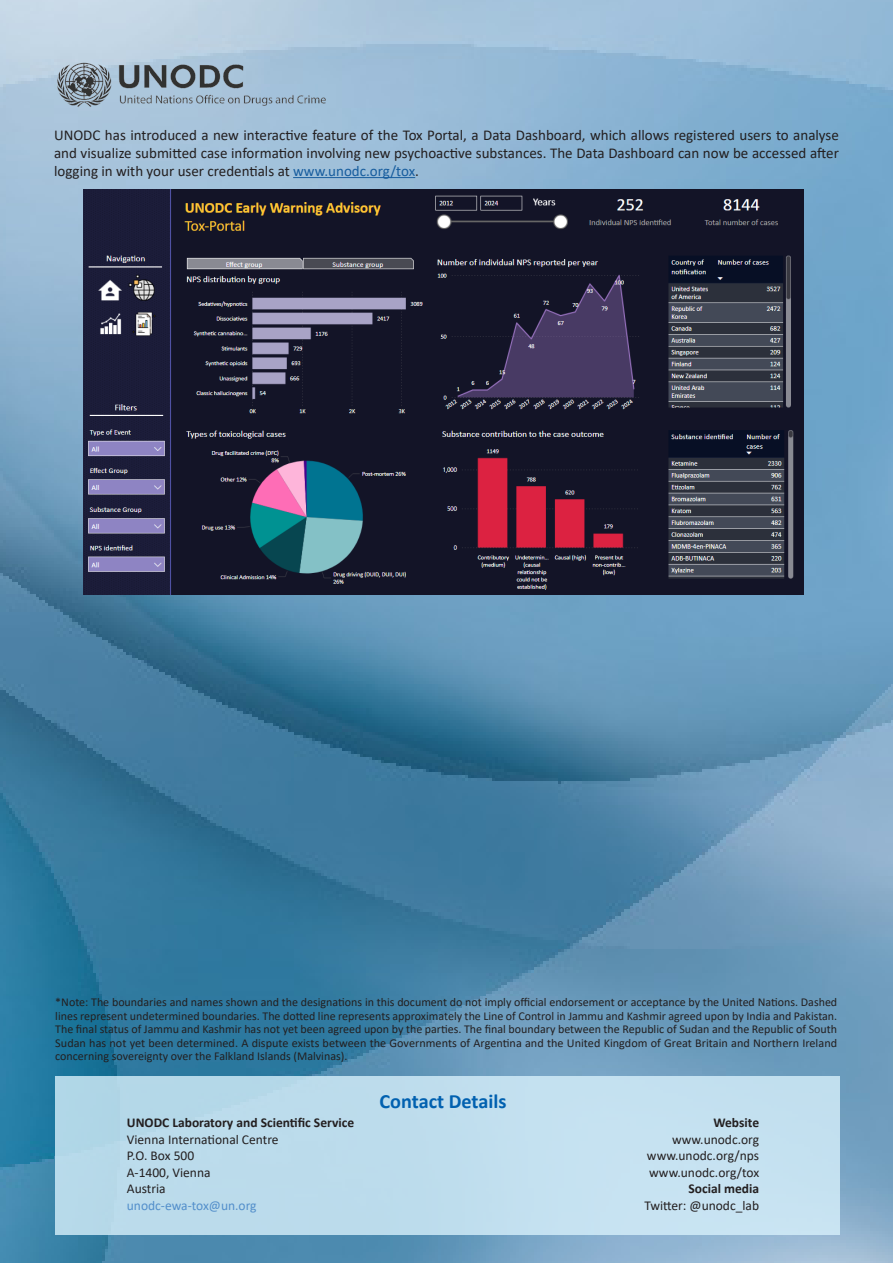
<style>
.page{position:relative;width:893px;height:1263px;background:#fff}
.page>*{position:absolute;margin:0;border:0;box-sizing:border-box;transform-origin:0 0}
.Head_2{font:700 20.25px "Calibri";color:#0161b0}
.t1{font:15px/18px "Calibri";color:#231f20;text-align:justify}
.body_back{font:13.5px "Calibri";color:#231f20}
.body_back-2{font:700 13.5px "Calibri";color:#231f20}
.body_back-3{font:13.5px "Calibri";color:#538fcb}
.Note{font:12px/13.5px "Calibri";color:#231f20;text-align:justify}
.s1{color:#175d9e}
</style>
<div class="page">
<img style="left:0;top:0;width:893px;height:1263px">
<hr style="left:293px;top:177px;width:122px;height:1px;background:#175d9e">
<img style="left:55px;top:61px;width:272px;height:57px">
<div style="left:55px;top:1076px;width:785px;height:158px;background:#bedded"></div>
<img style="left:83px;top:189px;width:720px;height:406px">
<p class="t1" style="left:54px;top:126px;width:786px">UNODC has introduced a new interactive feature of the Tox Portal, a Data Dashboard, which allows registered users to analyse and visualize submitted case information involving new psychoactive substances. The Data Dashboard can now be accessed after logging in with your user credentials at <span class="s1">www.unodc.org/tox</span>.</p>
<p class="Note" style="left:55px;top:995px;width:783px">*Note: The boundaries and names shown and the designations in this document do not imply official endorsement or acceptance by the United Nations. Dashed lines represent undetermined boundaries. The dotted line represents approximately the Line of Control in Jammu and Kashmir agreed upon by India and Pakistan.<br>The final status of Jammu and Kashmir has not yet been agreed upon by the parties. The final boundary between the Republic of Sudan and the Republic of South Sudan has not yet been determined. A dispute exists between the Governments of Argentina and the United Kingdom of Great Britain and Northern Ireland concerning sovereignty over the Falkland Islands (Malvinas).</p>
<p class="body_back-2" style="left:127px;top:1113px;width:229px">UNODC Laboratory and Scientific Service</p>
<p class="body_back" style="left:127px;top:1130px;width:153px">Vienna International Centre</p>
<p class="body_back" style="left:127px;top:1146px;width:69px">P.O. Box 500</p>
<p class="body_back" style="left:127px;top:1163px;width:85px">A-1400, Vienna</p>
<p class="body_back" style="left:127px;top:1179px;width:40px">Austria</p>
<p class="body_back-3" style="left:127px;top:1196px;width:131px">unodc-ewa-tox@un.org</p>
<p class="Head_2" style="left:380px;top:1087px;width:128px">Contact Details</p>
<p class="body_back-2" style="left:713px;top:1113px;width:47px">Website</p>
<p class="body_back" style="left:672px;top:1130px;width:89px">www.unodc.org</p>
<p class="body_back" style="left:647px;top:1146px;width:114px">www.unodc.org/nps</p>
<p class="body_back" style="left:649px;top:1163px;width:111px">www.unodc.org/tox</p>
<p class="body_back-2" style="left:688px;top:1179px;width:72px">Social media</p>
<p class="body_back" style="left:644px;top:1196px;width:116px">Twitter: @unodc_lab</p>
</div>
